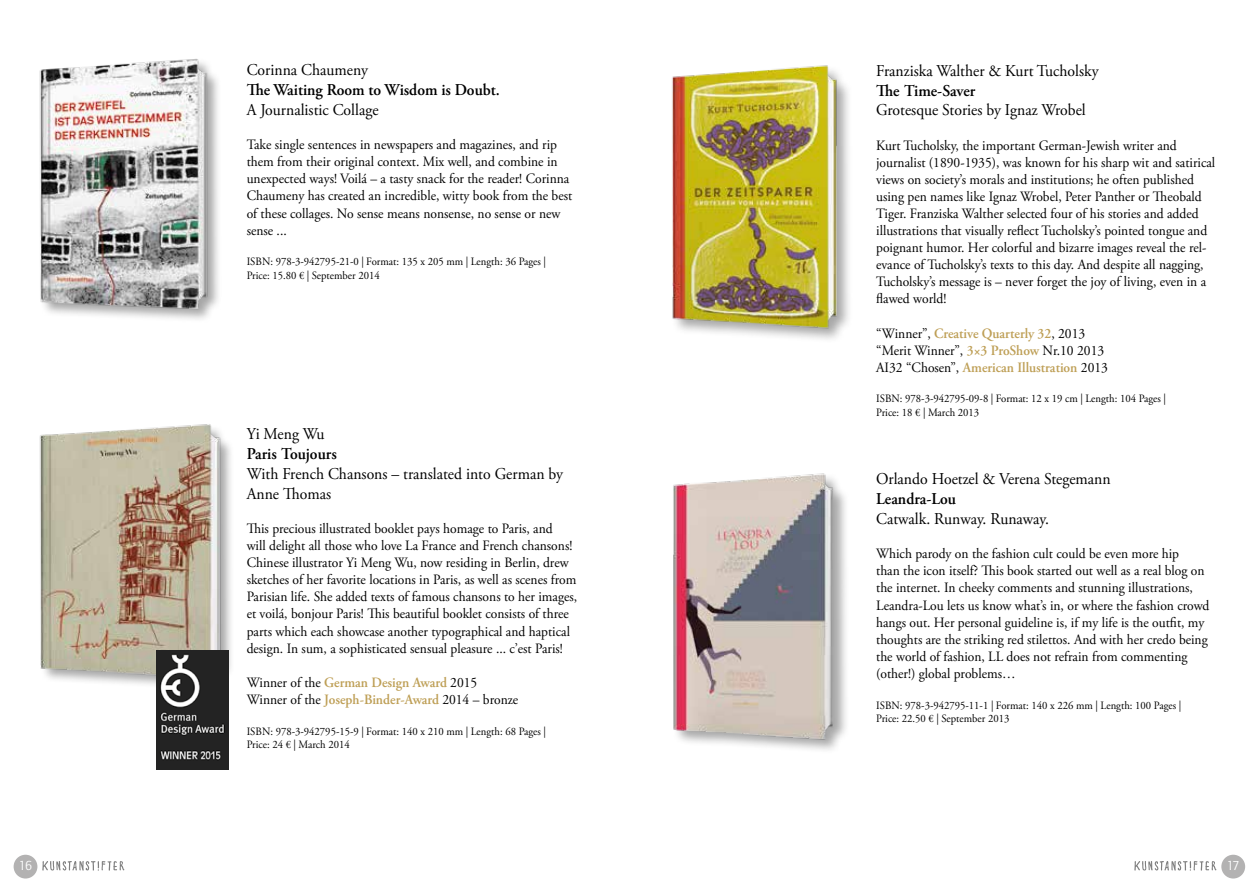
<style>
.page{position:relative;width:1259px;height:893px;background:#fff}
.page>*{position:absolute;margin:0;border:0;box-sizing:border-box;transform-origin:0 0}
.t1{font:16.5px/19.8px "Adobe Garamond Pro";color:#000;scale:.95 1}
.t2{font:600 16.5px "Adobe Garamond Pro";color:#000;scale:.95 1}
.t3{font:14.25px/17.1px "Adobe Garamond Pro";color:#000;scale:.95 1}
.t4{font:13.5px "ITC Quay Sans";color:#fff}
.t5{font:11.25px/13.5px "Adobe Garamond Pro";color:#000;scale:.95 1}
.s1{font-weight:600;color:#be9f56}
</style>
<div class="page">
<div style="left:1221px;top:855px;width:24px;height:23px;background:#b3b2b2;border-radius:50%"></div>
<svg style="left:1134px;top:861px;width:82px;height:10px"></svg>
<div style="left:14px;top:855px;width:23px;height:23px;background:#b3b2b2;border-radius:50%"></div>
<svg style="left:42px;top:861px;width:82px;height:10px"></svg>
<img style="left:39px;top:59px;width:179px;height:258px">
<div style="left:40px;top:424px;width:195px;height:268px;background:#000;opacity:.35"></div>
<img style="left:39px;top:424px;width:190px;height:261px">
<img style="left:156px;top:651px;width:73px;height:118px">
<div style="left:670px;top:65px;width:183px;height:279px;background:#000;opacity:.35"></div>
<img style="left:670px;top:65px;width:183px;height:271px">
<div style="left:672px;top:472px;width:178px;height:282px;background:#000;opacity:.35"></div>
<img style="left:672px;top:472px;width:178px;height:275px">
<p class="t1" style="left:247px;top:61px;width:129px">Corinna Chaumeny</p>
<p class="t2" style="left:247px;top:80px;width:268px">The Waiting Room to Wisdom is Doubt.</p>
<p class="t1" style="left:247px;top:100px;width:140px">A Journalistic Collage</p>
<p class="t3" style="left:247px;top:137px;width:344px">Take single sentences in newspapers and magazines, and rip them from their original context. Mix well, and combine in unexpected ways! Voilá – a tasty snack for the reader! Corinna Chaumeny has created an incredible, witty book from the best of these collages. No sense means nonsense, no sense or new sense ...</p>
<p class="t5" style="left:247px;top:255px;width:316px">ISBN: 978-3-942795-21-0 | Format: 135 x 205 mm | Length: 36 Pages |<br>Price: 15.80 € | September 2014</p>
<p class="t1" style="left:247px;top:425px;width:83px">Yi Meng Wu</p>
<p class="t2" style="left:247px;top:444px;width:96px">Paris Toujours</p>
<p class="t1" style="left:247px;top:464px;width:335px">With French Chansons – translated into German by<br>Anne Thomas</p>
<p class="t3" style="left:247px;top:520px;width:349px">This precious illustrated booklet pays homage to Paris, and<br>will delight all those who love La France and French chansons!<br>Chinese illustrator Yi Meng Wu, now residing in Berlin, drew sketches of her favorite locations in Paris, as well as scenes from Parisian life. She added texts of famous chansons to her images, et voilá, bonjour Paris! This beautiful booklet consists of three parts which each showcase another typographical and haptical design. In sum, a sophisticated sensual pleasure ... c’est Paris!</p>
<p class="t3" style="left:247px;top:674px;width:287px">Winner of the <span class="s1">German Design Award</span> 2015<br>Winner of the <span class="s1">Joseph-Binder-Award</span> 2014 – bronze</p>
<p class="t5" style="left:247px;top:725px;width:316px">ISBN: 978-3-942795-15-9 | Format: 140 x 210 mm | Length: 68 Pages |<br>Price: 24 € | March 2014</p>
<p class="t1" style="left:876px;top:61px;width:235px">Franziska Walther &amp; Kurt Tucholsky</p>
<p class="t2" style="left:876px;top:81px;width:106px">The Time-Saver</p>
<p class="t1" style="left:876px;top:101px;width:222px">Grotesque Stories by Ignaz Wrobel</p>
<p class="t3" style="left:876px;top:137px;width:358px">Kurt Tucholsky, the important German-Jewish writer and journalist (1890-1935), was known for his sharp wit and satirical views on society’s morals and institutions; he often published using pen names like Ignaz Wrobel, Peter Panther or Theobald Tiger. Franziska Walther selected four of his stories and added illustrations that visually reflect Tucholsky’s pointed tongue and poignant humor. Her colorful and bizarre images reveal the rel&shy;evance of Tucholsky’s texts to this day. And despite all nagging, Tucholsky’s message is – never forget the joy of living, even in a flawed world!</p>
<p class="t3" style="left:876px;top:325px;width:245px">“Winner”, <span class="s1">Creative Quarterly 32</span>, 2013 “Merit Winner”, <span class="s1">3×3 ProShow</span> Nr.10 2013<br>AI32 “Chosen”, <span class="s1">American Illustration</span> 2013</p>
<p class="t5" style="left:876px;top:393px;width:306px">ISBN: 978-3-942795-09-8 | Format: 12 x 19 cm | Length: 104 Pages |<br>Price: 18 € | March 2013</p>
<p class="t1" style="left:876px;top:470px;width:248px">Orlando Hoetzel &amp; Verena Stegemann</p>
<p class="t2" style="left:876px;top:489px;width:86px">Leandra-Lou</p>
<p class="t1" style="left:876px;top:509px;width:183px">Catwalk. Runway. Runaway.</p>
<p class="t3" style="left:876px;top:546px;width:352px">Which parody on the fashion cult could be even more hip<br>than the icon itself? This book started out well as a real blog on the internet. In cheeky comments and stunning illustrations, Leandra-Lou lets us know what’s in, or where the fashion crowd hangs out. Her personal guideline is, if my life is the outfit, my thoughts are the striking red stilettos. And with her credo being the world of fashion, LL does not refrain from commenting (other!) global problems…</p>
<p class="t5" style="left:876px;top:699px;width:323px">ISBN: 978-3-942795-11-1 | Format: 140 x 226 mm | Length: 100 Pages |<br>Price: 22.50 € | September 2013</p>
<p class="t4" style="left:19px;top:858px;width:15px">16</p>
<p class="t4" style="left:1226px;top:858px;width:15px">17</p>
</div>
